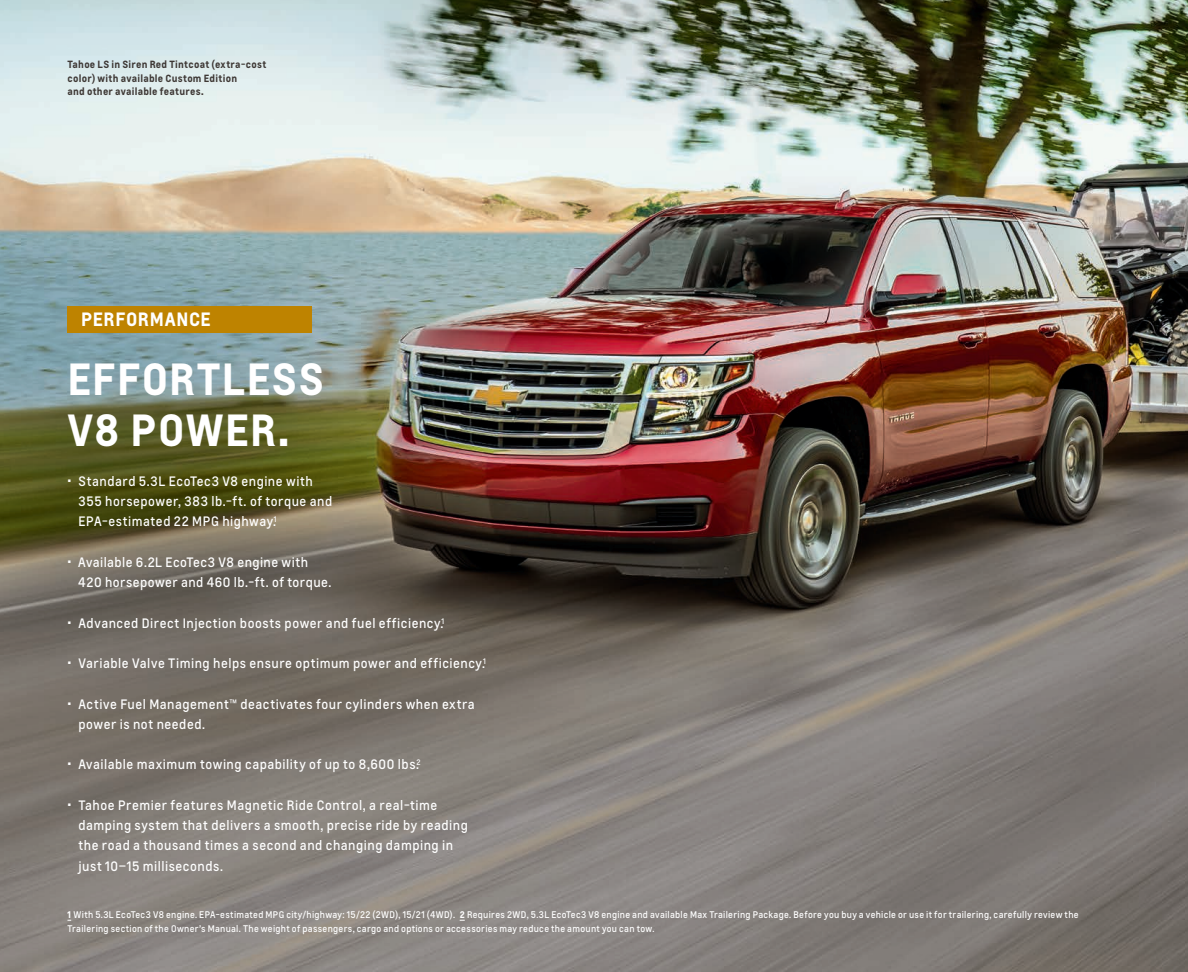
<style>
.page{position:relative;width:1188px;height:972px;background:#fff}
.page>*{position:absolute;margin:0;border:0;box-sizing:border-box;transform-origin:0 0}
.t1{font:700 42px/50.4px "Louis Global 2";letter-spacing:.03em;color:#fff}
.t2{font:700 18px "Louis Global 2";letter-spacing:.035em;color:#fff}
.t3{font:12.75px/20.2px "Louis Global 2";letter-spacing:.04em;color:#fff}
.t4{font:700 9.75px/13.5px "Louis Global 2";letter-spacing:.025em;color:#3e3835}
.t5{font:9px/13.5px "Louis Global 2";letter-spacing:.035em;color:#fff}
.s1{font-weight:700}
</style>
<div class="page">
<img style="left:0;top:0;width:1188px;height:972px">
<div style="left:68px;top:306px;width:244px;height:27px;background:#be8300"></div>
<p class="t4" style="left:68px;top:57px;width:200px">Tahoe LS in Siren Red Tintcoat (extra-cost color) with available Custom Edition<br>and other available features.</p>
<h2 class="t2" style="left:81px;top:306px;width:131px">PERFORMANCE</h2>
<h1 class="t1" style="left:68px;top:353px;width:258px">EFFORTLESS<br>V8 POWER.</h1>
<p class="t3" style="left:78px;top:471px;width:255px;text-indent:-11px">• Standard 5.3L EcoTec3 V8 engine with<br>355 horsepower, 383 lb.-ft. of torque and<br>EPA-estimated 22 MPG highway.<sup>1</sup></p>
<p class="t3" style="left:78px;top:552px;width:255px;text-indent:-11px">• Available 6.2L EcoTec3 V8 engine with<br>420 horsepower and 460 lb.-ft. of torque.</p>
<p class="t3" style="left:67px;top:613px;width:378px">• Advanced Direct Injection boosts power and fuel efficiency.<sup>1</sup></p>
<p class="t3" style="left:67px;top:653px;width:420px">• Variable Valve Timing helps ensure optimum power and efficiency.<sup>1</sup></p>
<p class="t3" style="left:78px;top:694px;width:398px;text-indent:-11px">• Active Fuel Management™ deactivates four cylinders when extra power is not needed.</p>
<p class="t3" style="left:67px;top:754px;width:355px">• Available maximum towing capability of up to 8,600 lbs.<sup>2</sup></p>
<p class="t3" style="left:78px;top:795px;width:391px;text-indent:-11px">• Tahoe Premier features Magnetic Ride Control, a real-time damping system that delivers a smooth, precise ride by reading the road a thousand times a second and changing damping in just 10–15 milliseconds.</p>
<p class="t5" style="left:68px;top:908px;width:1013px"><span class="s1">1</span> With 5.3L EcoTec3 V8 engine. EPA-estimated MPG city/highway: 15/22 (2WD), 15/21 (4WD). <span class="s1">2</span> Requires 2WD, 5.3L EcoTec3 V8 engine and available Max Trailering Package. Before you buy a vehicle or use it for trailering, carefully review the<br>Trailering section of the Owner’s Manual. The weight of passengers, cargo and options or accessories may reduce the amount you can tow.</p>
</div>
